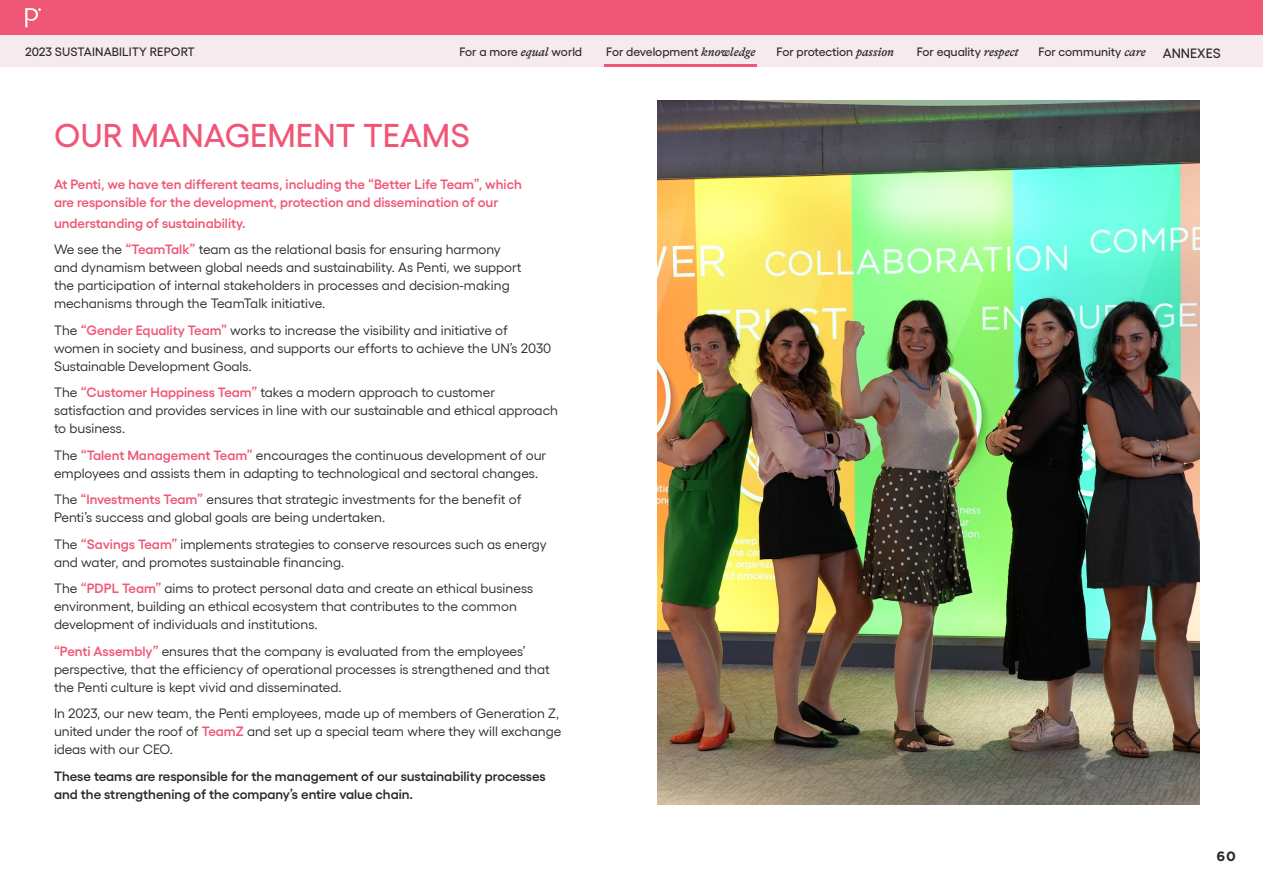
<style>
.page{position:relative;width:1263px;height:893px;background:#fff}
.page>*{position:absolute;margin:0;border:0;box-sizing:border-box;transform-origin:0 0}
.t1{font:500 33px "Yellix";color:#f05675}
.t2{font:13.5px/18px "Yellix";color:#2a2927}
.t3{font:600 13.5px/18px "Yellix";color:#f05675}
.t4{font:600 13.5px/18px "Yellix";color:#2a2927}
.t5{font:700 13.5px "Gotham";color:#2a2927}
.t6{font:500 12.15px "Yellix";color:#2a2927}
.s1{font-family:"GT Alpina";font-style:italic}
.s2{font-size:13.5px}
.s3{font-weight:600;color:#f05675}
</style>
<div class="page">
<div style="left:0;top:0;width:1263px;height:38px;background:#f05675"></div>
<div style="left:0;top:35px;width:1263px;height:31px;background:#f6eaee"></div>
<svg style="left:25px;top:8px;width:16px;height:19px"></svg>
<img style="left:657px;top:100px;width:543px;height:705px">
<hr style="left:604px;top:64px;width:153px;height:3px;background:#f05775">
<p class="t6" style="left:25px;top:43px;width:171px">2023 SUSTAINABILITY REPORT</p>
<p class="t6" style="left:459px;top:43px;width:124px">For a more <span class="s1">equal</span> world</p>
<p class="t6" style="left:606px;top:43px;width:151px">For development <span class="s1">knowledge</span></p>
<p class="t6" style="left:776px;top:43px;width:119px">For protection <span class="s1">passion</span></p>
<p class="t6" style="left:917px;top:43px;width:104px">For equality <span class="s1">respect</span></p>
<p class="t6" style="left:1038px;top:43px;width:184px">For community <span class="s1">care</span> <span class="s2">ANNEXES</span></p>
<h1 class="t1" style="left:54px;top:110px;width:417px">OUR MANAGEMENT TEAMS</h1>
<p class="t3" style="left:54px;top:174px;width:469px">At Penti, we have ten different teams, including the “Better Life Team”, which are responsible for the development, protection and dissemination of our</p>
<p class="t2" style="left:54px;top:208px;width:448px;line-height:26.5px"><span class="s3">understanding of sustainability.<br></span>We see the <span class="s3">“TeamTalk”</span> team as the relational basis for ensuring harmony</p>
<p class="t2" style="left:54px;top:257px;width:469px">and dynamism between global needs and sustainability. As Penti, we support the participation of internal stakeholders in processes and decision-making mechanisms through the TeamTalk initiative.</p>
<p class="t2" style="left:54px;top:320px;width:499px">The <span class="s3">“Gender Equality Team”</span> works to increase the visibility and initiative of women in society and business, and supports our efforts to achieve the UN’s 2030<br>Sustainable Development Goals.</p>
<p class="t2" style="left:54px;top:382px;width:505px">The <span class="s3">“Customer Happiness Team”</span> takes a modern approach to customer satisfaction and provides services in line with our sustainable and ethical approach to business.</p>
<p class="t2" style="left:54px;top:445px;width:494px">The <span class="s3">“Talent Management Team”</span> encourages the continuous development of our employees and assists them in adapting to technological and sectoral changes.</p>
<p class="t2" style="left:54px;top:489px;width:469px">The <span class="s3">“Investments Team”</span> ensures that strategic investments for the benefit of<br>Penti’s success and global goals are being undertaken.</p>
<p class="t2" style="left:54px;top:534px;width:494px">The <span class="s3">“Savings Team”</span> implements strategies to conserve resources such as energy and water, and promotes sustainable financing.</p>
<p class="t2" style="left:54px;top:578px;width:481px">The <span class="s3">“PDPL Team”</span> aims to protect personal data and create an ethical business environment, building an ethical ecosystem that contributes to the common development of individuals and institutions.</p>
<p class="t2" style="left:54px;top:641px;width:497px"><span class="s3">“Penti Assembly”</span> ensures that the company is evaluated from the employees’ perspective, that the efficiency of operational processes is strengthened and that the Penti culture is kept vivid and disseminated.</p>
<p class="t2" style="left:54px;top:703px;width:509px">In 2023, our new team, the Penti employees, made up of members of Generation Z, united under the roof of <span class="s3">TeamZ</span> and set up a special team where they will exchange ideas with our CEO.</p>
<p class="t4" style="left:54px;top:766px;width:493px">These teams are responsible for the management of our sustainability processes and the strengthening of the company’s entire value chain.</p>
<p class="t5" style="left:1216px;top:847px;width:21px">60</p>
</div>
